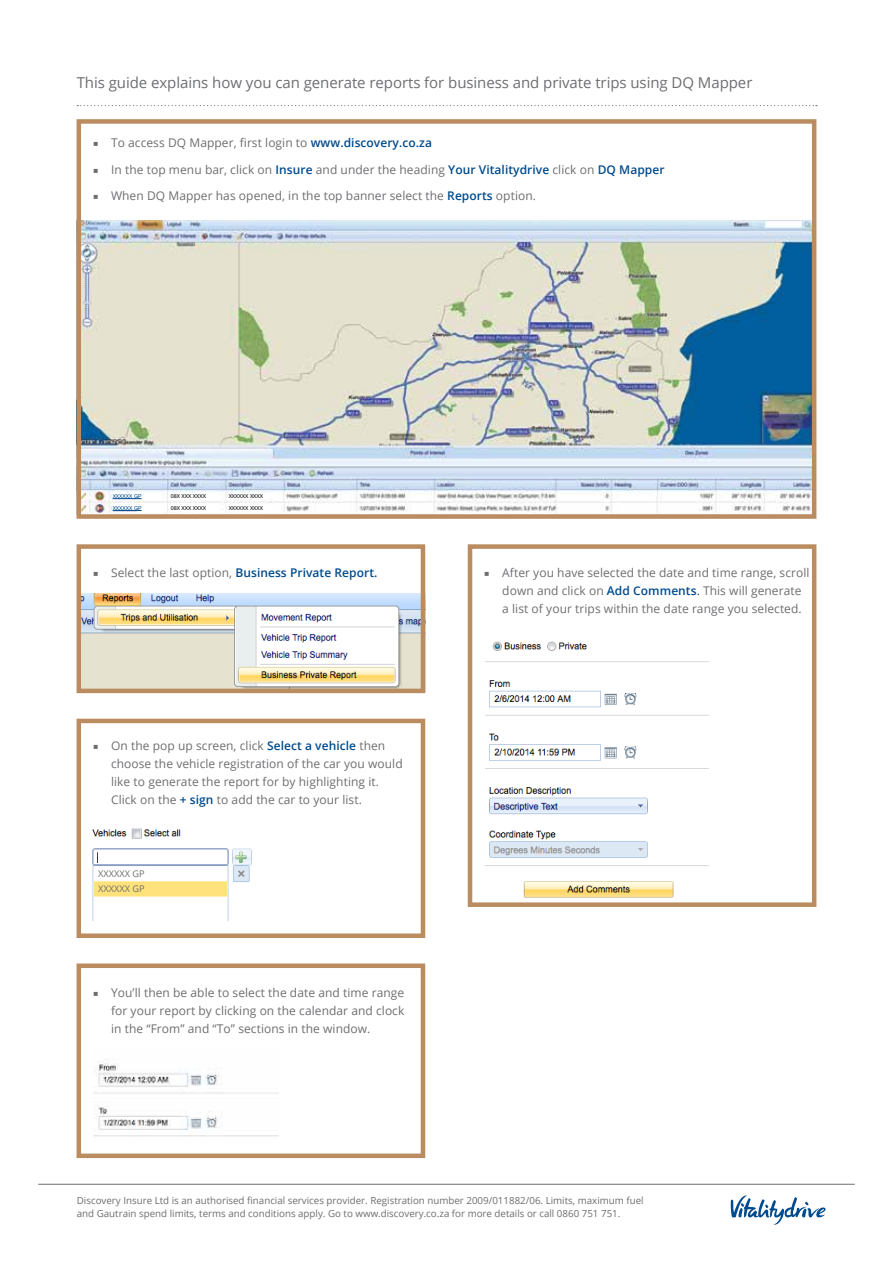
<style>
.page{position:relative;width:893px;height:1263px;background:#fff}
.page>*{position:absolute;margin:0;border:0;box-sizing:border-box;transform-origin:0 0}
.t1{font:15px "Open Sans";letter-spacing:-.005em;color:#6d6e71}
.t2{font:12px/18px "Open Sans";letter-spacing:.005em;color:#6d6e71}
.t3{font:600 12px "Open Sans";letter-spacing:.005em;color:#004b8d}
.t4{font:9.75px/13.5px "Open Sans";color:#6d6e71}
.t5{font:9.15px/15.8px "Open Sans";color:#6d6e71}
.t6{font:5.4px "Helvetica Neue LT Std";color:#000}
.t7{font:5.4px "Helvetica Neue LT Std";color:#004b8d}
.s1{font-family:"discovery"}
.s2{font-weight:600;color:#004b8d}
.s3{font-family:"discovery";font-weight:400;color:#6d6e71}
.s4{font-weight:400;color:#6d6e71}
.s5{color:#004b8d}
</style>
<div class="page">
<svg style="left:77px;top:105px;width:740px;height:1px"></svg>
<hr style="left:38px;top:1184px;width:817px;height:1px;background:#6d6e71">
<svg style="left:730px;top:1195px;width:96px;height:30px"></svg>
<img style="left:93px;top:1060px;width:186px;height:77px">
<div style="left:77px;top:963px;width:348px;height:195px;border:4px solid #ba8c60"></div>
<img style="left:82px;top:594px;width:338px;height:94px">
<div style="left:77px;top:544px;width:348px;height:149px;border:4px solid #ba8c60"></div>
<img style="left:485px;top:641px;width:224px;height:257px">
<div style="left:468px;top:544px;width:348px;height:363px;border:4px solid #ba8c60"></div>
<img style="left:92px;top:828px;width:160px;height:92px">
<div style="left:77px;top:719px;width:348px;height:219px;border:4px solid #ba8c60"></div>
<div style="left:98px;top:868px;width:51px;height:10px;background:#fff"></div>
<div style="left:98px;top:884px;width:51px;height:10px;background:#ffe27b"></div>
<img style="left:82px;top:220px;width:729px;height:293px">
<div style="left:77px;top:119px;width:739px;height:400px;border:4px solid #ba8c60"></div>
<div style="left:229px;top:493px;width:48px;height:6px;background:#fff"></div>
<div style="left:171px;top:493px;width:48px;height:6px;background:#fff"></div>
<div style="left:113px;top:493px;width:48px;height:6px;background:#fff"></div>
<svg style="left:113px;top:498px;width:29px;height:1px"></svg>
<div style="left:229px;top:505px;width:48px;height:6px;background:#fff"></div>
<div style="left:171px;top:505px;width:48px;height:6px;background:#fff"></div>
<div style="left:113px;top:505px;width:48px;height:6px;background:#fff"></div>
<svg style="left:113px;top:510px;width:29px;height:1px"></svg>
<p class="t1" style="left:77px;top:72px;width:677px">This guide explains how you can generate reports for business and private trips using DQ Mapper</p>
<p class="t2" style="left:94px;top:133px;width:339px"><span class="s1">•</span> To access DQ Mapper, first login to <span class="s2">www.discovery.co.za</span></p>
<p class="t2" style="left:94px;top:160px;width:572px"><span class="s1">•</span> In the top menu bar, click on <span class="s2">Insure</span> and under the heading <span class="s2">Your Vitalitydrive</span> click on <span class="s2">DQ Mapper</span></p>
<p class="t2" style="left:94px;top:186px;width:443px"><span class="s1">•</span> When DQ Mapper has opened, in the top banner select the <span class="s2">Reports</span> option.</p>
<p class="t7" style="left:113px;top:493px;width:30px">XXXXXX GP</p>
<p class="t6" style="left:171px;top:493px;width:37px">08X XXX XXXX</p>
<p class="t6" style="left:229px;top:493px;width:36px">XXXXXX XXXX</p>
<p class="t7" style="left:113px;top:505px;width:30px">XXXXXX GP</p>
<p class="t6" style="left:171px;top:505px;width:37px">08X XXX XXXX</p>
<p class="t6" style="left:229px;top:505px;width:36px">XXXXXX XXXX</p>
<p class="t3" style="left:94px;top:564px;width:285px"><span class="s3">•</span> <span class="s4">Select the last option,</span> Business Private Report.</p>
<p class="t2" style="left:502px;top:563px;width:309px;text-indent:-17px"><span class="s1">•</span> After you have selected the date and time range, scroll down and click on <span class="s2">Add Comments</span><span class="s5">.</span> This will generate a list of your trips within the date range you selected.</p>
<p class="t2" style="left:111px;top:736px;width:293px;text-indent:-17px"><span class="s1">•</span> On the pop up screen, click <span class="s2">Select a vehicle</span> then choose the vehicle registration of the car you would like to generate the report for by highlighting it.<br>Click on the <span class="s2">+ sign</span> to add the car to your list.</p>
<p class="t5" style="left:98px;top:865px;width:48px">XXXXXX GP<br>XXXXXX GP</p>
<p class="t2" style="left:111px;top:983px;width:295px;text-align:justify;text-indent:-17px"><span class="s1">•</span> You’ll then be able to select the date and time range for your report by clicking on the calendar and clock in the “From” and “To” sections in the window.</p>
<p class="t4" style="left:77px;top:1193px;width:568px">Discovery Insure Ltd is an authorised financial services provider. Registration number 2009/011882/06. Limits, maximum fuel and Gautrain spend limits, terms and conditions apply. Go to www.discovery.co.za for more details or call 0860 751 751.</p>
</div>
